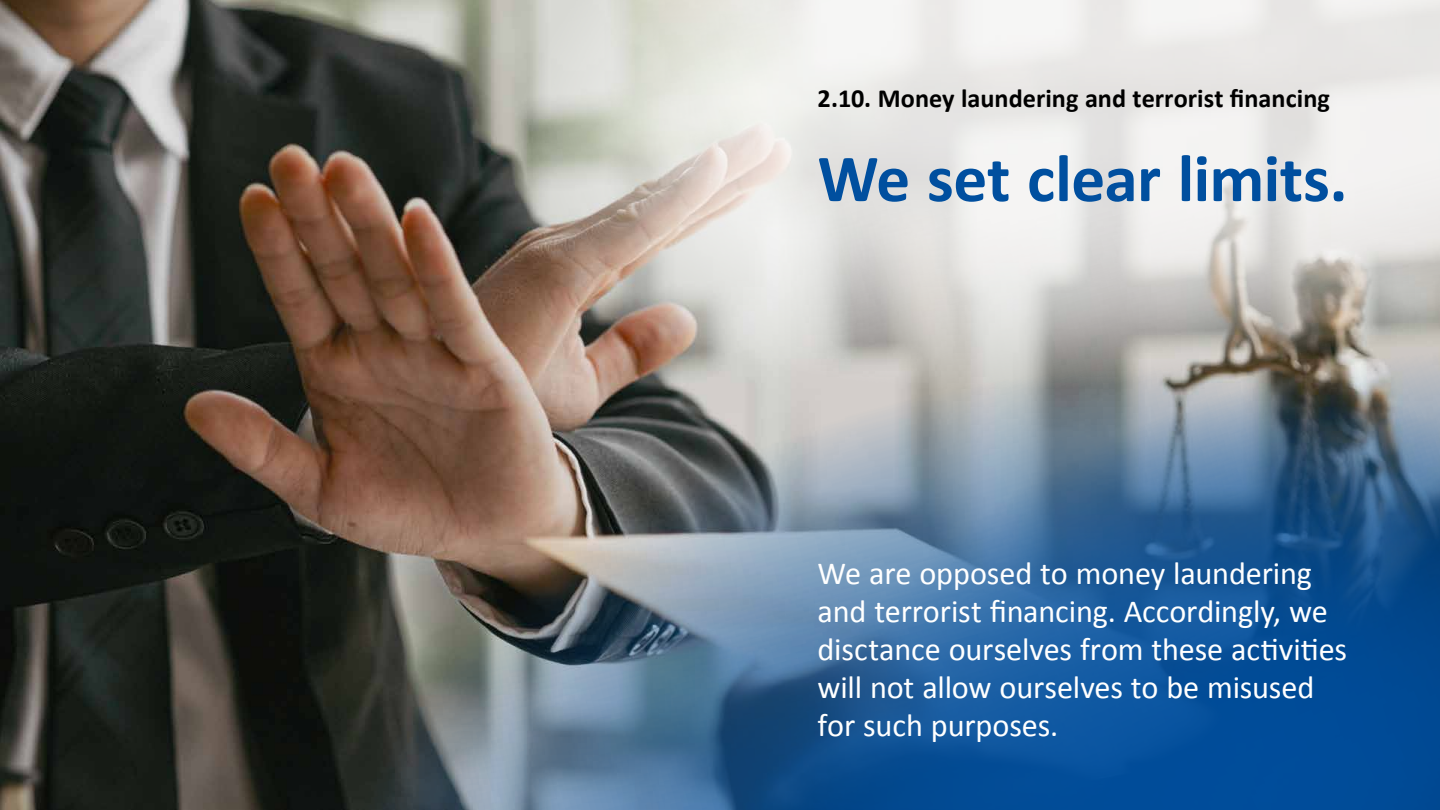
<style>
.page{position:relative;width:1440px;height:810px;background:#fff}
.page>*{position:absolute;margin:0;border:0;box-sizing:border-box;transform-origin:0 0}
.t1{font:700 67.5px "Calibri";letter-spacing:-.01em;color:#004f9f}
.t2{font:32.25px/38.2px "Calibri";letter-spacing:-.005em;color:#fff}
.t3{font:700 26.25px "Calibri";color:#000}
</style>
<div class="page">
<img style="left:0;top:0;width:465px;height:810px">
<img style="left:296px;top:306px;width:1144px;height:504px">
<svg style="left:465px;top:0;width:975px;height:449px"></svg>
<p class="t3" style="left:818px;top:79px;width:514px">2.10. Money laundering and terrorist financing</p>
<h1 class="t1" style="left:818px;top:131px;width:531px">We set clear limits.</h1>
<p class="t2" style="left:818px;top:553px;width:531px">We are opposed to money laundering and terrorist financing. Accordingly, we disctance ourselves from these activities will not allow ourselves to be misused for such purposes.</p>
</div>
